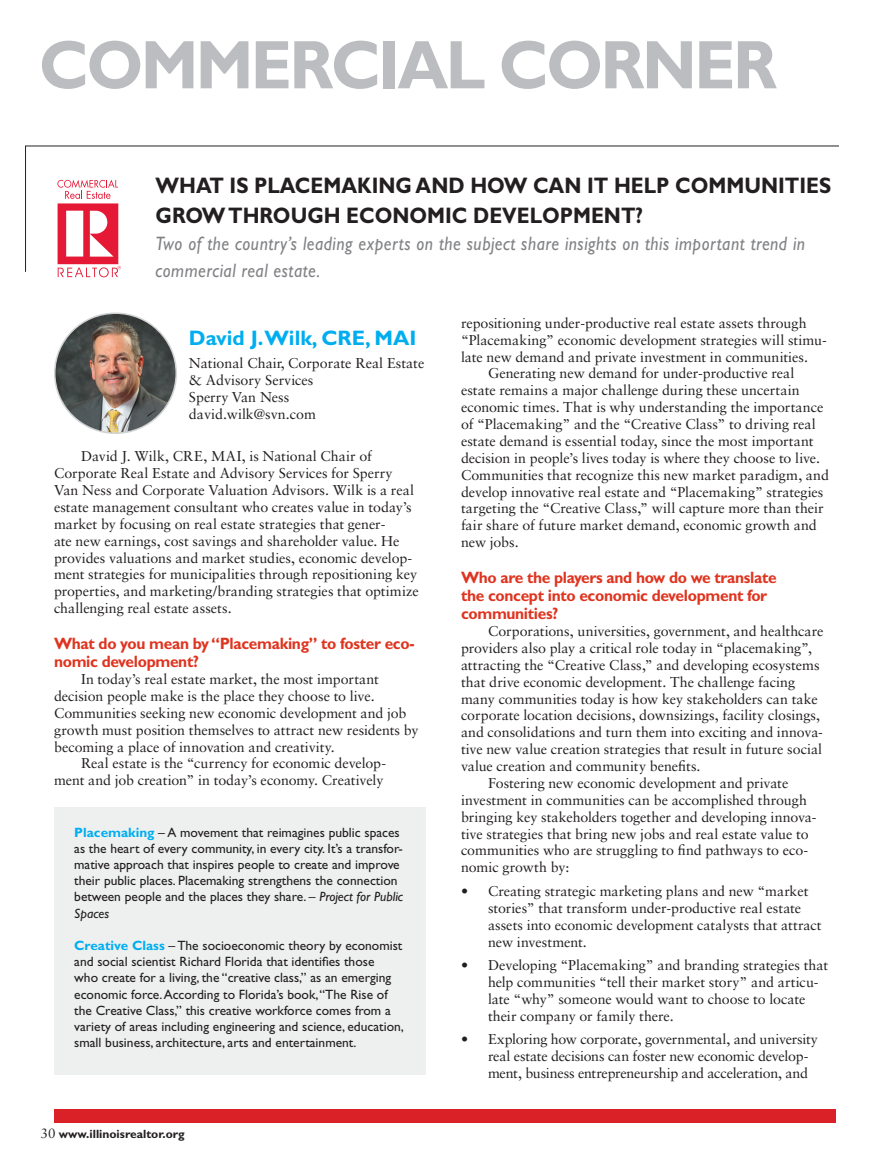
<style>
.page{position:relative;width:891px;height:1161px;background:#fff}
.page>*{position:absolute;margin:0;border:0;box-sizing:border-box;transform-origin:0 0}
.Depart_Heading{font:700 69px "Gill Sans Std";letter-spacing:-.04em;color:#bcbdc0;scale:.94 1}
.Depart_Title{font:700 22.5px/30px "Gill Sans Std";color:#231f20;scale:.9 1}
.t1{font:700 21px "Gill Sans Std";color:#00aeef}
.Depart_Title-2{font:italic 19.5px/27px "Gill Sans Std";letter-spacing:.03em;color:#808285;scale:.9 1}
.Depart_Body__Sabon{font:700 16.5px/18px "Gill Sans Std";letter-spacing:-.02em;color:#df341f;scale:.94 1}
.Depart_Body__Sabon-2{font:14.25px/16.8px "Sabon LT Std";letter-spacing:-.005em;color:#231f20}
.t2{font:13.5px/16.2px "Gill Sans Std";color:#231f20}
.t3{font:700 12px "Gill Sans Std";color:#231f20}
.s1{font-weight:700;color:#00aeef}
.s2{font-style:italic}
.s3{font-family:"Sabon LT Std";font-weight:400;font-size:13.5px}
</style>
<div class="page">
<div style="left:54px;top:1109px;width:782px;height:14px;background:#da2128"></div>
<svg style="left:57px;top:180px;width:64px;height:97px"></svg>
<hr style="left:26px;top:146px;width:813px;height:1px;background:#231f20">
<hr style="left:25px;top:146px;width:1px;height:126px;background:#231f20">
<div style="left:54px;top:807px;width:371px;height:268px;background:#eef0f0"></div>
<img style="left:55px;top:315px;width:121px;height:118px">
<div style="left:54px;top:312px;width:123px;height:122px;border:2px solid #d1d2d4;border-radius:50%"></div>
<p class="Depart_Heading" style="left:39px;top:24px;width:787px">COMMERCIAL CORNER</p>
<p class="Depart_Title" style="left:156px;top:171px;width:752px">WHAT IS PLACEMAKING AND HOW CAN IT HELP COMMUNITIES<br>GROW THROUGH ECONOMIC DEVELOPMENT?</p>
<p class="Depart_Title-2" style="left:156px;top:230px;width:723px">Two of the country’s leading experts on the subject share insights on this important trend in commercial real estate.</p>
<p class="t1" style="left:189px;top:325px;width:229px">David J.Wilk, CRE, MAI</p>
<p class="Depart_Body__Sabon-2" style="left:189px;top:354px;width:237px">National Chair, Corporate Real Estate &amp; Advisory Services<br>Sperry Van Ness<br>david.wilk@svn.com</p>
<p class="Depart_Body__Sabon-2" style="left:54px;top:448px;width:366px;text-indent:27px">David J. Wilk, CRE, MAI, is National Chair of Corporate Real Estate and Advisory Services for Sperry Van Ness and Corporate Valuation Advisors. Wilk is a real estate management consultant who creates value in today’s market by focusing on real estate strategies that gener-<br>ate new earnings, cost savings and shareholder value. He provides valuations and market studies, economic develop&shy;ment strategies for municipalities through repositioning key properties, and marketing/branding strategies that optimize challenging real estate assets.</p>
<p class="Depart_Body__Sabon" style="left:54px;top:635px;width:385px">What do you mean by “Placemaking” to foster eco&shy;nomic development?</p>
<p class="Depart_Body__Sabon-2" style="left:54px;top:671px;width:366px;text-indent:27px">In today’s real estate market, the most important decision people make is the place they choose to live.<br>Communities seeking new economic development and job growth must position themselves to attract new residents by becoming a place of innovation and creativity.</p>
<p class="Depart_Body__Sabon-2" style="left:54px;top:755px;width:334px;text-align:right">Real estate is the “currency for economic develop&shy;ment and job creation” in today’s economy. Creatively</p>
<p class="t2" style="left:74px;top:824px;width:330px"><span class="s1">Placemaking</span> – A movement that reimagines public spaces as the heart of every community, in every city. It’s a transfor&shy;mative approach that inspires people to create and improve their public places. Placemaking strengthens the connection between people and the places they share. <span class="s2">– Project for Public Spaces</span></p>
<p class="t2" style="left:74px;top:937px;width:331px"><span class="s1">Creative Class</span> – The socioeconomic theory by economist and social scientist Richard Florida that identifies those<br>who create for a living, the “creative class,” as an emerging economic force. According to Florida’s book, “The Rise of the Creative Class,” this creative workforce comes from a variety of areas including engineering and science, education, small business, architecture, arts and entertainment.</p>
<p class="t3" style="left:40px;top:1126px;width:146px"><span class="s3">30</span> www.illinoisrealtor.org</p>
<p class="Depart_Body__Sabon-2" style="left:461px;top:314px;width:367px">repositioning under-productive real estate assets through “Placemaking” economic development strategies will stimu&shy;late new demand and private investment in communities.</p>
<p class="Depart_Body__Sabon-2" style="left:461px;top:365px;width:369px;text-indent:27px">Generating new demand for under-productive real estate remains a major challenge during these uncertain economic times. That is why understanding the importance of “Placemaking” and the “Creative Class” to driving real estate demand is essential today, since the most important decision in people’s lives today is where they choose to live.<br>Communities that recognize this new market paradigm, and develop innovative real estate and “Placemaking” strategies targeting the “Creative Class,” will capture more than their fair share of future market demand, economic growth and new jobs.</p>
<p class="Depart_Body__Sabon" style="left:461px;top:569px;width:337px">Who are the players and how do we translate the concept into economic development for communities?</p>
<p class="Depart_Body__Sabon-2" style="left:461px;top:623px;width:364px;text-indent:27px">Corporations, universities, government, and healthcare providers also play a critical role today in “placemaking”, attracting the “Creative Class,” and developing ecosystems that drive economic development. The challenge facing many communities today is how key stakeholders can take corporate location decisions, downsizings, facility closings, and consolidations and turn them into exciting and innova&shy;tive new value creation strategies that result in future social value creation and community benefits.</p>
<p class="Depart_Body__Sabon-2" style="left:461px;top:774px;width:357px;text-indent:27px">Fostering new economic development and private investment in communities can be accomplished through bringing key stakeholders together and developing innova&shy;tive strategies that bring new jobs and real estate value to communities who are struggling to find pathways to eco&shy;nomic growth by:</p>
<p class="Depart_Body__Sabon-2" style="left:488px;top:882px;width:335px;text-indent:-27px">• Creating strategic marketing plans and new “market stories” that transform under-productive real estate assets into economic development catalysts that attract new investment.</p>
<p class="Depart_Body__Sabon-2" style="left:488px;top:957px;width:342px;text-indent:-27px">• Developing “Placemaking” and branding strategies that help communities “tell their market story” and articu&shy;late “why” someone would want to choose to locate their company or family there.</p>
<p class="Depart_Body__Sabon-2" style="left:488px;top:1031px;width:332px;text-indent:-27px">• Exploring how corporate, governmental, and university real estate decisions can foster new economic develop&shy;ment, business entrepreneurship and acceleration, and</p>
</div>
